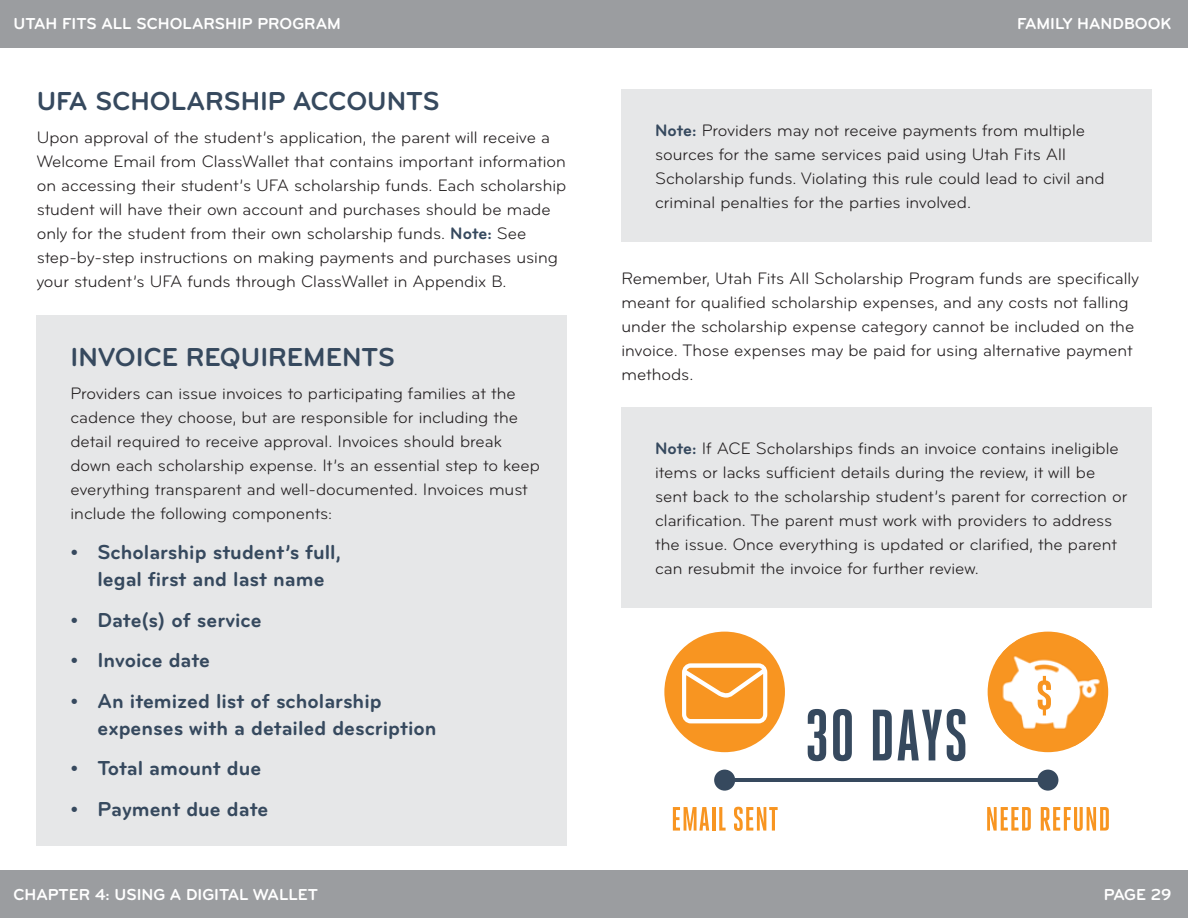
<style>
.page{position:relative;width:1188px;height:918px;background:#fff}
.page>*{position:absolute;margin:0;border:0;box-sizing:border-box;transform-origin:0 0}
.t1{font:700 27px "Bryant";color:#36495e}
.t2{font:700 21px/27px "Bryant";color:#36495e;text-align:center}
.t3{font:17.25px/24px "Bryant";color:#231f20}
.t4{font:700 16.5px "Bryant";color:#fff}
.s1{font-weight:700;color:#36495e}
</style>
<div class="page">
<div style="left:0;top:0;width:1188px;height:48px;background:#9b9da0"></div>
<div style="left:0;top:870px;width:1188px;height:48px;background:#9b9da0"></div>
<div style="left:37px;top:316px;width:530px;height:530px;background:#e6e7e8"></div>
<div style="left:621px;top:90px;width:531px;height:152px;background:#e6e7e8"></div>
<div style="left:621px;top:407px;width:531px;height:200px;background:#e6e7e8"></div>
<hr style="left:728px;top:778px;width:317px;height:4px;background:#36495e">
<svg style="left:673px;top:807px;width:36px;height:24px"></svg>
<hr style="left:712px;top:807px;width:3px;height:24px;background:#f89521">
<svg style="left:719px;top:807px;width:7px;height:24px"></svg>
<svg style="left:734px;top:807px;width:44px;height:24px"></svg>
<svg style="left:987px;top:807px;width:44px;height:24px"></svg>
<svg style="left:1041px;top:807px;width:68px;height:24px"></svg>
<svg style="left:808px;top:709px;width:18px;height:52px"></svg>
<svg style="left:833px;top:709px;width:19px;height:52px"></svg>
<svg style="left:873px;top:710px;width:19px;height:50px"></svg>
<svg style="left:898px;top:709px;width:67px;height:52px"></svg>
<div style="left:664px;top:632px;width:121px;height:120px;background:#f89521;border-radius:50%"></div>
<div style="left:714px;top:770px;width:21px;height:21px;background:#36495e;border-radius:50%"></div>
<div style="left:988px;top:632px;width:120px;height:120px;background:#f89521;border-radius:50%"></div>
<img style="left:996px;top:638px;width:108px;height:108px">
<div style="left:1037px;top:770px;width:21px;height:21px;background:#36495e;border-radius:50%"></div>
<svg style="left:682px;top:663px;width:85px;height:60px"></svg>
<svg style="left:1038px;top:676px;width:13px;height:39px"></svg>
<p class="t4" style="left:14px;top:13px;width:329px">UTAH FITS ALL SCHOLARSHIP PROGRAM</p>
<p class="t4" style="left:1017px;top:13px;width:156px">FAMILY HANDBOOK</p>
<h1 class="t1" style="left:37px;top:84px;width:405px">UFA SCHOLARSHIP ACCOUNTS</h1>
<p class="t3" style="left:37px;top:125px;width:531px">Upon approval of the student’s application, the parent will receive a Welcome Email from ClassWallet that contains important information on accessing their student’s UFA scholarship funds. Each scholarship student will have their own account and purchases should be made only for the student from their own scholarship funds. <span class="s1">Note:</span> See step-by-step instructions on making payments and purchases using your student’s UFA funds through ClassWallet in Appendix B.</p>
<h1 class="t1" style="left:70px;top:340px;width:326px">INVOICE REQUIREMENTS</h1>
<p class="t3" style="left:70px;top:381px;width:471px">Providers can issue invoices to participating families at the cadence they choose, but are responsible for including the detail required to receive approval. Invoices should break down each scholarship expense. It’s an essential step to keep everything transparent and well-documented. Invoices must include the following components:</p>
<p class="t2" style="left:70px;top:539px;width:272px">• Scholarship student’s full, legal first and last name</p>
<p class="t2" style="left:70px;top:606px;width:193px">• Date(s) of service</p>
<p class="t2" style="left:70px;top:647px;width:141px">• Invoice date</p>
<p class="t2" style="left:97px;top:687px;width:341px;text-align:left;text-indent:-27px">• An itemized list of scholarship expenses with a detailed description</p>
<p class="t2" style="left:70px;top:755px;width:192px">• Total amount due</p>
<p class="t2" style="left:70px;top:795px;width:199px">• Payment due date</p>
<p class="t4" style="left:14px;top:884px;width:306px">CHAPTER 4: USING A DIGITAL WALLET</p>
<p class="t3" style="left:655px;top:119px;width:451px"><span class="s1">Note:</span> Providers may not receive payments from multiple sources for the same services paid using Utah Fits All Scholarship funds. Violating this rule could lead to civil and criminal penalties for the parties involved.</p>
<p class="t3" style="left:621px;top:266px;width:519px">Remember, Utah Fits All Scholarship Program funds are specifically meant for qualified scholarship expenses, and any costs not falling under the scholarship expense category cannot be included on the invoice. Those expenses may be paid for using alternative payment methods.</p>
<p class="t3" style="left:655px;top:436px;width:474px"><span class="s1">Note:</span> If ACE Scholarships finds an invoice contains ineligible items or lacks sufficient details during the review, it will be sent back to the scholarship student’s parent for correction or clarification. The parent must work with providers to address the issue. Once everything is updated or clarified, the parent can resubmit the invoice for further review.</p>
<p class="t4" style="left:1104px;top:884px;width:69px">PAGE 29</p>
</div>
